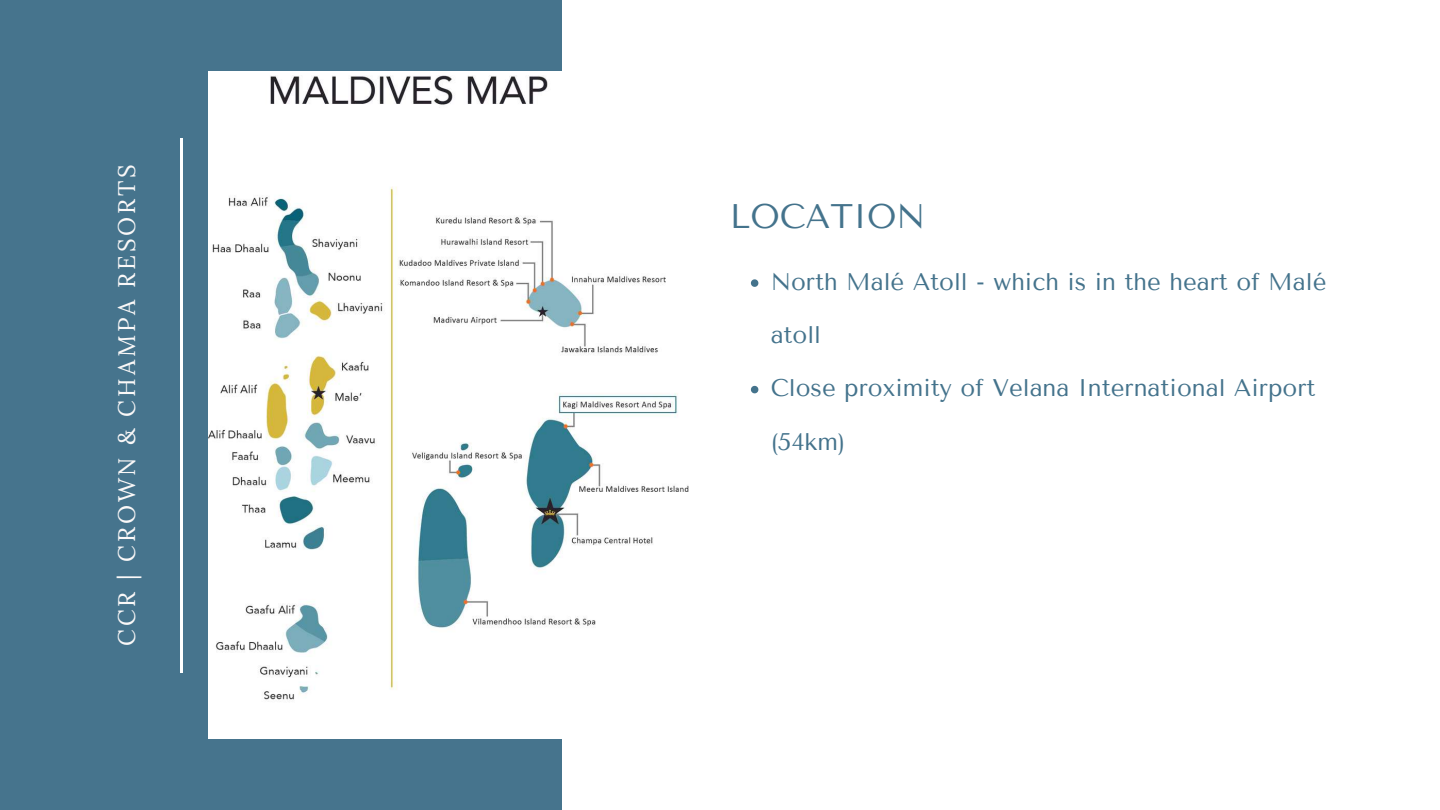
<style>
.page{position:relative;width:1440px;height:810px;background:#fff}
.page>*{position:absolute;margin:0;border:0;box-sizing:border-box;transform-origin:0 0}
.t1{font:34px "Tenor Sans";color:#44738c}
.t2{font:24px "Tenor Sans";color:#44738c}
.t3{font:24px "Lora";letter-spacing:.12em;color:#faf8f8}
</style>
<div class="page">
<div style="left:0;top:0;width:562px;height:810px;background:#44738c"></div>
<hr style="left:180px;top:138px;width:3px;height:534px;background:#fff">
<img style="left:209px;top:72px;width:480px;height:667px">
<svg style="left:751px;top:279px;width:7px;height:8px"></svg>
<svg style="left:751px;top:386px;width:7px;height:7px"></svg>
<p class="t3" style="left:111px;top:646px;width:483px;rotate:-90deg">CCR | CROWN &amp; CHAMPA RESORTS</p>
<h1 class="t1" style="left:730px;top:197px;width:197px">LOCATION</h1>
<p class="t2" style="left:771px;top:268px;width:557px">North Malé Atoll - which is in the heart of Malé</p>
<p class="t2" style="left:771px;top:321px;width:52px">atoll</p>
<p class="t2" style="left:771px;top:374px;width:546px">Close proximity of Velana International Airport</p>
<p class="t2" style="left:771px;top:428px;width:76px">(54km)</p>
</div>
